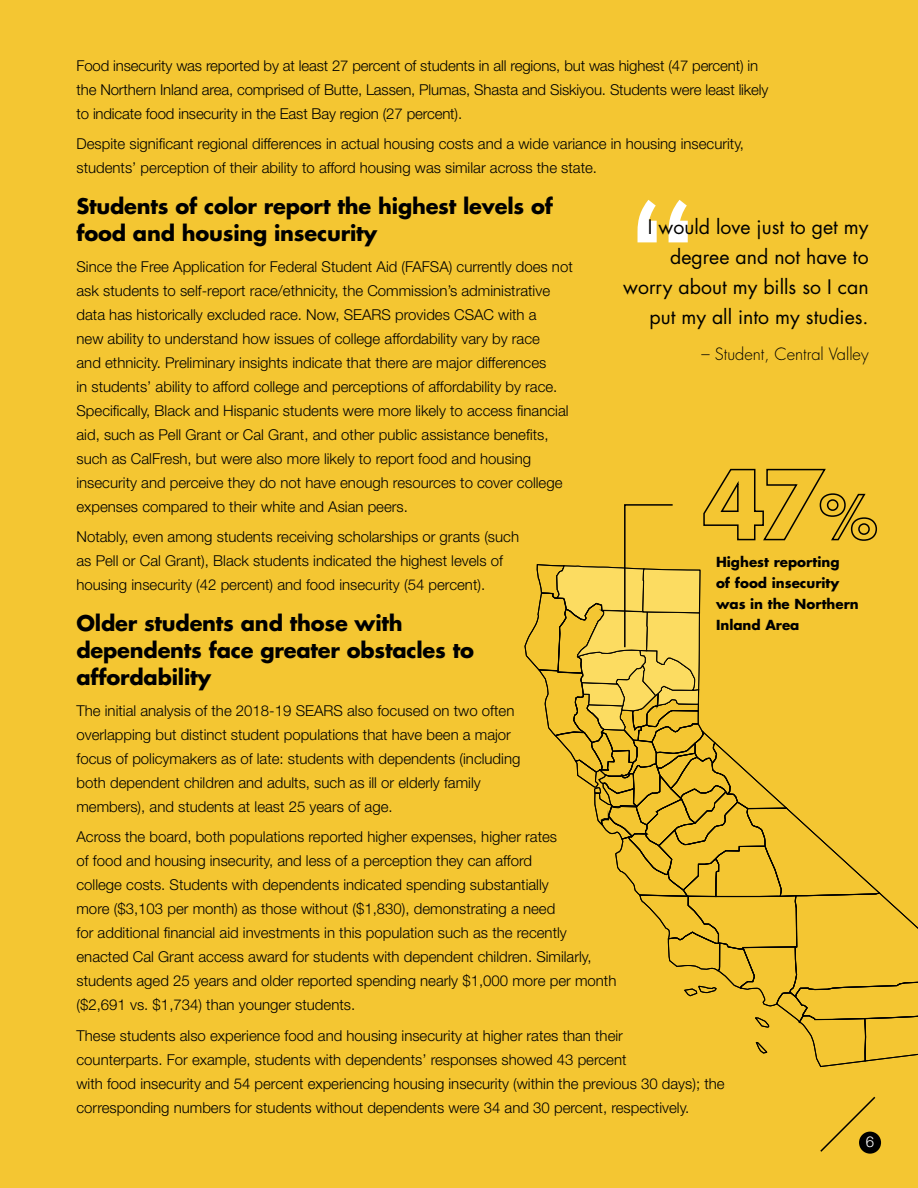
<style>
.page{position:relative;width:918px;height:1188px;background:#f4c632}
.page>*{position:absolute;margin:0;border:0;box-sizing:border-box;transform-origin:0 0}
.t1{font:700 156px "Century Gothic Std";color:#fff}
.t2{font:700 21px/27px "Futura Std";letter-spacing:-.01em;color:#000}
.t3{font:19.5px/30px "Futura Std";color:#000;text-align:right}
.t4{font:300 16.5px "Futura Std";color:#000}
.t5{font:300 15px/24px "Helvetica Neue LT Std";color:#000}
.t6{font:300 15px "Helvetica Neue LT Std";color:#fff}
.t7{font:700 13.5px/21px "Futura Std";color:#000}
</style>
<div class="page">
<div style="left:859px;top:1132px;width:22px;height:22px;background:#000;border-radius:50%"></div>
<svg style="left:819px;top:1095px;width:58px;height:58px;background:#d3ab2b"></svg>
<svg style="left:524px;top:468px;width:394px;height:599px;background:#e9be32"></svg>
<p class="t5" style="left:76px;top:53px;width:694px">Food insecurity was reported by at least 27 percent of students in all regions, but was highest (47 percent) in the Northern Inland area, comprised of Butte, Lassen, Plumas, Shasta and Siskiyou. Students were least likely to indicate food insecurity in the East Bay region (27 percent).</p>
<p class="t5" style="left:76px;top:132px;width:669px">Despite significant regional differences in actual housing costs and a wide variance in housing insecurity, students’ perception of their ability to afford housing was similar across the state.</p>
<h2 class="t2" style="left:76px;top:192px;width:478px">Students of color report the highest levels of food and housing insecurity</h2>
<p class="t5" style="left:76px;top:254px;width:498px">Since the Free Application for Federal Student Aid (FAFSA) currently does not ask students to self-report race/ethnicity, the Commission’s administrative data has historically excluded race. Now, SEARS provides CSAC with a<br>new ability to understand how issues of college affordability vary by race<br>and ethnicity. Preliminary insights indicate that there are major differences<br>in students’ ability to afford college and perceptions of affordability by race.<br>Specifically, Black and Hispanic students were more likely to access financial aid, such as Pell Grant or Cal Grant, and other public assistance benefits, such as CalFresh, but were also more likely to report food and housing insecurity and perceive they do not have enough resources to cover college expenses compared to their white and Asian peers.</p>
<p class="t5" style="left:76px;top:525px;width:444px">Notably, even among students receiving scholarships or grants (such as Pell or Cal Grant), Black students indicated the highest levels of housing insecurity (42 percent) and food insecurity (54 percent).</p>
<h2 class="t2" style="left:76px;top:609px;width:399px">Older students and those with dependents face greater obstacles to affordability</h2>
<p class="t5" style="left:76px;top:698px;width:445px">The initial analysis of the 2018-19 SEARS also focused on two often overlapping but distinct student populations that have been a major focus of policymakers as of late: students with dependents (including both dependent children and adults, such as ill or elderly family members), and students at least 25 years of age.</p>
<p class="t5" style="left:76px;top:825px;width:541px">Across the board, both populations reported higher expenses, higher rates<br>of food and housing insecurity, and less of a perception they can afford<br>college costs. Students with dependents indicated spending substantially<br>more ($3,103 per month) as those without ($1,830), demonstrating a need<br>for additional financial aid investments in this population such as the recently enacted Cal Grant access award for students with dependent children. Similarly, students aged 25 years and older reported spending nearly $1,000 more per month ($2,691 vs. $1,734) than younger students.</p>
<p class="t5" style="left:76px;top:1024px;width:650px">These students also experience food and housing insecurity at higher rates than their<br>counterparts. For example, students with dependents’ responses showed 43 percent<br>with food insecurity and 54 percent experiencing housing insecurity (within the previous 30 days); the corresponding numbers for students without dependents were 34 and 30 percent, respectively.</p>
<h1 class="t1" style="left:625px;top:161px;width:76px">“</h1>
<h3 class="t3" style="left:623px;top:212px;width:247px">I would love just to get my degree and not have to worry about my bills so I can put my all into my studies.</h3>
<p class="t4" style="left:702px;top:344px;width:169px">– Student, Central Valley</p>
<p class="t7" style="left:716px;top:551px;width:144px">Highest reporting<br>of food insecurity was in the Northern<br>Inland Area</p>
<p class="t6" style="left:866px;top:1133px;width:10px">6</p>
</div>
